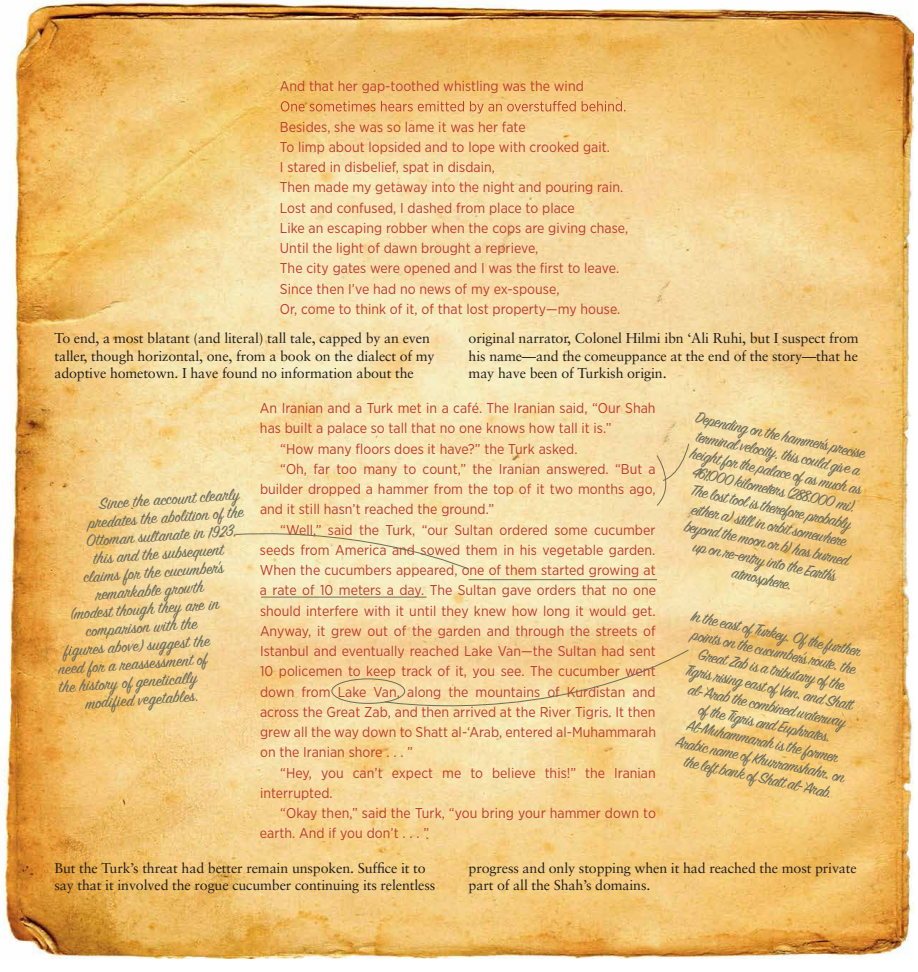
<style>
.page{position:relative;width:918px;height:972px;background:#fff}
.page>*{position:absolute;margin:0;border:0;box-sizing:border-box;transform-origin:0 0}
.t1{font:18px "Sign Painter House Script";color:#6e6d5e}
.t2{font:14.25px/20.2px "Gotham Narrow";letter-spacing:.005em;color:#be3d32}
.t3{font:14.25px/17.2px "Sabon";letter-spacing:-.01em;color:#231f20}
</style>
<div class="page">
<img style="left:0;top:0;width:913px;height:959px">
<svg style="left:68px;top:646px;width:5px;height:10px"></svg>
<svg style="left:117px;top:697px;width:4px;height:9px"></svg>
<div style="left:331px;top:679px;width:74px;height:25px;border:1px solid #6e6d59;border-radius:50%"></div>
<svg style="left:281px;top:101px;width:344px;height:13px;background:#e9af6f"></svg>
<svg style="left:384px;top:649px;width:306px;height:78px;background:#f4d89e"></svg>
<hr style="left:469px;top:579px;width:188px;height:1px;background:#6e6d59">
<hr style="left:261px;top:597px;width:166px;height:1px;background:#6e6d59">
<svg style="left:235px;top:528px;width:234px;height:42px;background:#f3e7b9"></svg>
<svg style="left:656px;top:443px;width:34px;height:64px;background:#eed59f"></svg>
<p class="t2" style="left:280px;top:76px;width:305px">And that her gap-toothed whistling was the wind</p>
<p class="t2" style="left:280px;top:116px;width:350px">Besides, she was so lame it was her fate<br>To limp about lopsided and to lope with crooked gait.<br>I stared in disbelief, spat in disdain,<br>Then made my getaway into the night and pouring rain.<br>Lost and confused, I dashed from place to place<br>Like an escaping robber when the cops are giving chase, Until the light of dawn brought a reprieve,<br>The city gates were opened and I was the first to leave.<br>Since then I’ve had no news of my ex-spouse,<br>Or, come to think of it, of that lost property—my house.</p>
<p class="t3" style="left:54px;top:330px;width:382px">To end, a most blatant (and literal) tall tale, capped by an even taller, though horizontal, one, from a book on the dialect of my adoptive hometown. I have found no information about the</p>
<p class="t3" style="left:469px;top:330px;width:392px;text-align:justify">original narrator, Colonel Hilmi ibn ‘Ali Ruhi, but I suspect from his name—and the comeuppance at the end of the story—that he may have been of Turkish origin.</p>
<p class="t2" style="left:260px;top:398px;width:397px">An Iranian and a Turk met in a café. The Iranian said, “Our Shah</p>
<p class="t2" style="left:260px;top:418px;width:353px">has built a palace so tall that no one knows how tall it is.”</p>
<p class="t2" style="left:280px;top:438px;width:299px">“How many floors does it have?” the Turk asked.</p>
<p class="t2" style="left:280px;top:458px;width:377px">“Oh, far too many to count,” the Iranian answered. “But a</p>
<p class="t2" style="left:260px;top:479px;width:397px">builder dropped a hammer from the top of it two months ago,</p>
<p class="t2" style="left:260px;top:499px;width:236px">and it still hasn’t reached the ground.”</p>
<p class="t2" style="left:280px;top:519px;width:377px">“Well,” said the Turk, “our Sultan ordered some cucumber</p>
<p class="t2" style="left:260px;top:539px;width:397px">seeds from America and sowed them in his vegetable garden.</p>
<p class="t2" style="left:260px;top:560px;width:397px">When the cucumbers appeared, one of them started growing at</p>
<p class="t2" style="left:260px;top:580px;width:398px">a rate of 10 meters a day. The Sultan gave orders that no one</p>
<p class="t2" style="left:260px;top:600px;width:397px">should interfere with it until they knew how long it would get.</p>
<p class="t2" style="left:260px;top:620px;width:397px">Anyway, it grew out of the garden and through the streets of</p>
<p class="t2" style="left:260px;top:641px;width:397px">Istanbul and eventually reached Lake Van—the Sultan had sent</p>
<p class="t2" style="left:260px;top:661px;width:397px">10 policemen to keep track of it, you see. The cucumber went</p>
<p class="t2" style="left:260px;top:681px;width:397px">down from Lake Van, along the mountains of Kurdistan and</p>
<p class="t2" style="left:260px;top:701px;width:397px">across the Great Zab, and then arrived at the River Tigris. It then</p>
<p class="t2" style="left:260px;top:722px;width:397px">grew all the way down to Shatt al-‘Arab, entered al-Muhammarah</p>
<p class="t2" style="left:260px;top:742px;width:155px">on the Iranian shore . . . ”</p>
<p class="t2" style="left:280px;top:762px;width:377px">“Hey, you can’t expect me to believe this!” the Iranian</p>
<p class="t2" style="left:260px;top:782px;width:74px">interrupted.</p>
<p class="t2" style="left:280px;top:803px;width:377px">“Okay then,” said the Turk, “you bring your hammer down to</p>
<p class="t2" style="left:260px;top:823px;width:171px">earth. And if you don’t . . . ”</p>
<p class="t3" style="left:54px;top:859px;width:382px">But the Turk’s threat had better remain unspoken. Suffice it to say that it involved the rogue cucumber continuing its relentless</p>
<p class="t3" style="left:469px;top:859px;width:390px">progress and only stopping when it had reached the most private part of all the Shah’s domains.</p>
<p class="t1" style="left:698px;top:409px;width:175px;rotate:12deg">Depending on the hammer’s precise</p>
<p class="t1" style="left:698px;top:428px;width:169px;rotate:12deg">terminal velocity, this could give a</p>
<p class="t1" style="left:692px;top:445px;width:176px;rotate:12deg">height for the palace of as much as</p>
<p class="t1" style="left:694px;top:463px;width:173px;rotate:12deg">461,000 kilometers (288,000 mi).</p>
<p class="t1" style="left:693px;top:482px;width:165px;rotate:12deg">The lost tool is therefore probably</p>
<p class="t1" style="left:99px;top:495px;width:142px;rotate:-4deg">Since the account clearly</p>
<p class="t1" style="left:694px;top:500px;width:160px;rotate:12deg">either a)still in orbit somewhere</p>
<p class="t1" style="left:88px;top:514px;width:157px;rotate:-4deg">predates the abolition of the</p>
<p class="t1" style="left:687px;top:517px;width:169px;rotate:12deg">beyond the moon or b)has burned</p>
<p class="t1" style="left:86px;top:532px;width:152px;rotate:-4deg">Ottoman sultanate in 1923,</p>
<p class="t1" style="left:93px;top:550px;width:132px;rotate:-4deg">this and the subsequent</p>
<p class="t1" style="left:83px;top:569px;width:142px;rotate:-4deg">claims for the cucumber’s</p>
<p class="t1" style="left:695px;top:537px;width:147px;rotate:12deg">up on re-entry into the Earth’s</p>
<p class="t1" style="left:734px;top:564px;width:68px;rotate:12deg">atmosphere.</p>
<p class="t1" style="left:693px;top:607px;width:174px;rotate:12deg">In the east of Turkey.Of the further</p>
<p class="t1" style="left:95px;top:586px;width:109px;rotate:-4deg">remarkable growth</p>
<p class="t1" style="left:70px;top:606px;width:150px;rotate:-4deg">(modest though they are in</p>
<p class="t1" style="left:85px;top:623px;width:113px;rotate:-4deg">comparison with the</p>
<p class="t1" style="left:694px;top:626px;width:169px;rotate:12deg">points on the cucumber’s route, the</p>
<p class="t1" style="left:63px;top:642px;width:148px;rotate:-4deg">f gures above)suggest the</p>
<p class="t1" style="left:700px;top:646px;width:151px;rotate:12deg">Great Zabis a tributary of the</p>
<p class="t1" style="left:58px;top:661px;width:151px;rotate:-4deg">need for a reassessment of</p>
<p class="t1" style="left:688px;top:661px;width:172px;rotate:12deg">Tigris rising east of Van, and Shatt</p>
<p class="t1" style="left:58px;top:679px;width:140px;rotate:-4deg">the history of genetically</p>
<p class="t1" style="left:690px;top:680px;width:162px;rotate:12deg">al-‘Arabthe combined waterway</p>
<p class="t1" style="left:85px;top:695px;width:120px;rotate:-4deg">modif ed vegetables.</p>
<p class="t1" style="left:701px;top:701px;width:141px;rotate:12deg">of the Tigris and Euphrates.</p>
<p class="t1" style="left:689px;top:717px;width:156px;rotate:12deg">Al-Muhammarah is the former</p>
<p class="t1" style="left:678px;top:733px;width:174px;rotate:12deg">Arabic name of Khurramshahr, on</p>
<p class="t1" style="left:686px;top:753px;width:157px;rotate:12deg">the left bank of Shatt al-‘Arab.</p>
</div>
